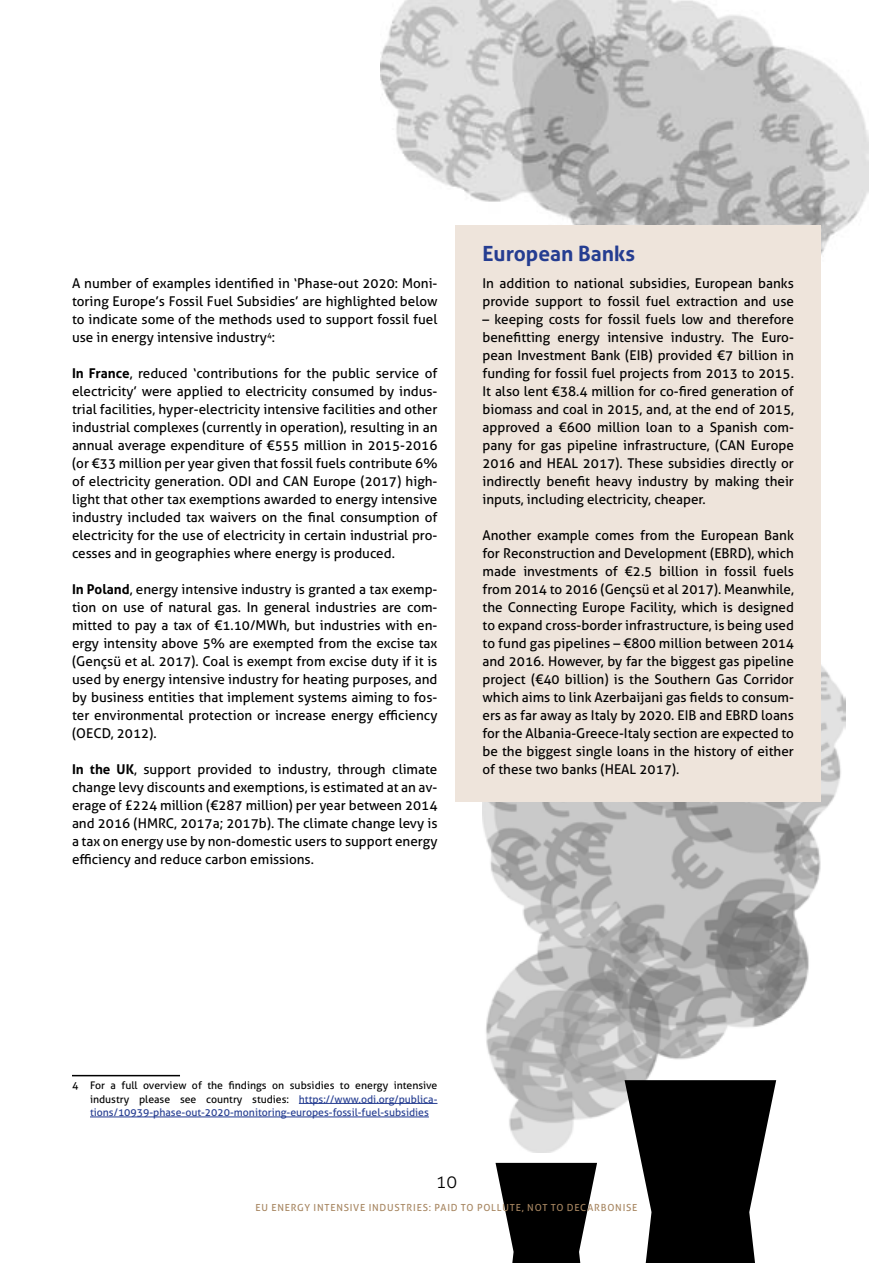
<style>
.page{position:relative;width:893px;height:1263px;background:#fff}
.page>*{position:absolute;margin:0;border:0;box-sizing:border-box;transform-origin:0 0}
.t1{font:700 21px "Aller";color:#253d91}
.t2{font:300 18px "Aller";color:#000}
.t3{font:13.5px/18px "Aller";color:#000;text-align:justify}
.t4{font:10.5px/13.5px "Aller";color:#253d91;text-align:justify}
.t5{font:9.75px "Aller";letter-spacing:.08em;color:#a78661}
.s1{font-weight:700}
.s2{color:#000}
</style>
<div class="page">
<img style="left:483px;top:665px;width:362px;height:487px">
<img style="left:381px;top:0;width:487px;height:255px">
<hr style="left:72px;top:1075px;width:108px;height:1px;background:#000">
<hr style="left:299px;top:1103px;width:138px;height:1px;background:#253d91">
<hr style="left:90px;top:1117px;width:339px;height:1px;background:#253d91">
<svg style="left:496px;top:1163px;width:101px;height:100px"></svg>
<svg style="left:625px;top:1080px;width:151px;height:183px"></svg>
<div style="left:455px;top:225px;width:366px;height:576px;background:#eee4db"></div>
<p class="t3" style="left:72px;top:274px;width:367px">A number of examples identified in ‘Phase-out 2020: Moni&shy;toring Europe’s Fossil Fuel Subsidies’ are highlighted below to indicate some of the methods used to support fossil fuel use in energy intensive industry<sup>4</sup>:</p>
<p class="t3" style="left:72px;top:364px;width:367px"><span class="s1">In France</span>, reduced ‘contributions for the public service of electricity’ were applied to electricity consumed by indus&shy;trial facilities, hyper-electricity intensive facilities and other industrial complexes (currently in operation), resulting in an annual average expenditure of €555 million in 2015-2016 (or €33 million per year given that fossil fuels contribute 6% of electricity generation. ODI and CAN Europe (2017) high&shy;light that other tax exemptions awarded to energy intensive industry included tax waivers on the final consumption of electricity for the use of electricity in certain industrial pro&shy;cesses and in geographies where energy is produced.</p>
<p class="t3" style="left:72px;top:580px;width:367px"><span class="s1">In Poland</span>, energy intensive industry is granted a tax exemp&shy;tion on use of natural gas. In general industries are com&shy;mitted to pay a tax of €1.10/MWh, but industries with en&shy;ergy intensity above 5% are exempted from the excise tax (Gençsü et al. 2017). Coal is exempt from excise duty if it is used by energy intensive industry for heating purposes, and by business entities that implement systems aiming to fos&shy;ter environmental protection or increase energy efficiency (OECD, 2012).</p>
<p class="t3" style="left:72px;top:760px;width:367px"><span class="s1">In the UK</span>, support provided to industry, through climate change levy discounts and exemptions, is estimated at an av&shy;erage of £224 million (€287 million) per year between 2014 and 2016 (HMRC, 2017a; 2017b). The climate change levy is a tax on energy use by non-domestic users to support energy efficiency and reduce carbon emissions.</p>
<h1 class="t1" style="left:482px;top:241px;width:154px">European Banks</h1>
<p class="t3" style="left:482px;top:274px;width:313px">In addition to national subsidies, European banks provide support to fossil fuel extraction and use</p>
<p class="t3" style="left:482px;top:310px;width:313px">– keeping costs for fossil fuels low and therefore benefitting energy intensive industry. The Euro&shy;pean Investment Bank (EIB) provided €7 billion in funding for fossil fuel projects from 2013 to 2015.<br>It also lent €38.4 million for co-fired generation of biomass and coal in 2015, and, at the end of 2015, approved a €600 million loan to a Spanish com&shy;pany for gas pipeline infrastructure, (CAN Europe 2016 and HEAL 2017). These subsidies directly or indirectly benefit heavy industry by making their inputs, including electricity, cheaper.</p>
<p class="t3" style="left:482px;top:526px;width:313px">Another example comes from the European Bank for Reconstruction and Development (EBRD), which made investments of €2.5 billion in fossil fuels from 2014 to 2016 (Gençsü et al 2017). Meanwhile, the Connecting Europe Facility, which is designed to expand cross-border infrastructure, is being used to fund gas pipelines – €800 million between 2014 and 2016. However, by far the biggest gas pipeline project (€40 billion) is the Southern Gas Corridor which aims to link Azerbaijani gas fields to consum&shy;ers as far away as Italy by 2020. EIB and EBRD loans for the Albania-Greece-Italy section are expected to be the biggest single loans in the history of either of these two banks (HEAL 2017).</p>
<p class="t4" style="left:90px;top:1079px;width:349px;text-indent:-18px"><span class="s2">4 For a full overview of the findings on subsidies to energy intensive industry please see country studies:</span> https://www.odi.org/publica&shy;tions/10939-phase-out-2020-monitoring-europes-fossil-fuel-subsidies</p>
<h2 class="t2" style="left:436px;top:1171px;width:23px">10</h2>
<p class="t5" style="left:256px;top:1201px;width:383px">EU ENERGY INTENSIVE INDUSTRIES: PAID TO POLLUTE, NOT TO DECARBONISE</p>
</div>
